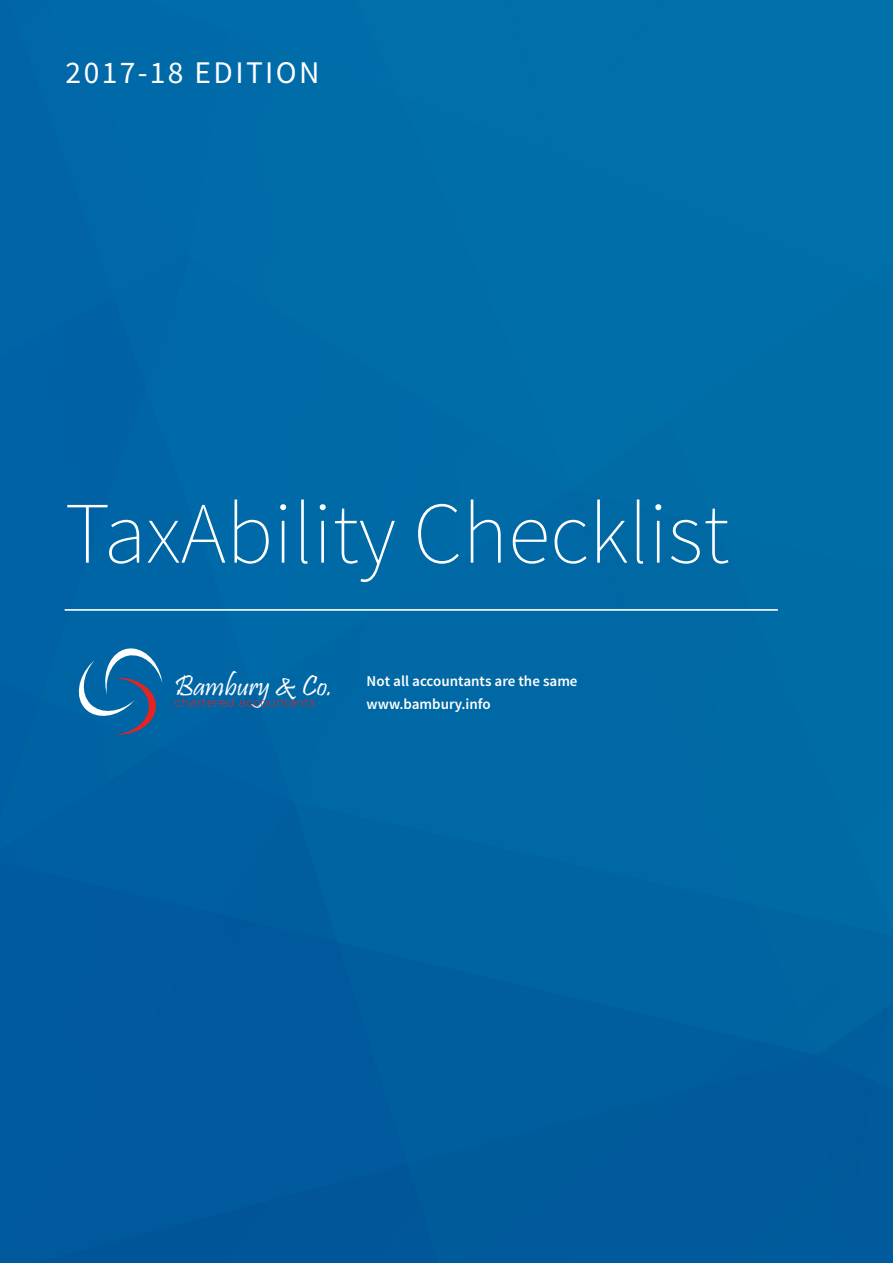
<style>
.page{position:relative;width:893px;height:1263px;background:#fff}
.page>*{position:absolute;margin:0;border:0;box-sizing:border-box;transform-origin:0 0}
.t1{font:200 87.45px "Source Sans Pro";color:#fff}
.t2{font:31.5px "Source Sans Pro";letter-spacing:.075em;color:#fff}
.t3{font:600 15px/22.5px "Source Sans Pro";color:#fff}
.s1{font-family:"Pristina";font-weight:400;font-size:29.7px}
</style>
<div class="page">
<div style="left:0;top:1055px;width:818px;height:208px;background:#005a9d"></div>
<div style="left:0;top:0;width:189px;height:257px;background:#0067a8"></div>
<div style="left:818px;top:1055px;width:75px;height:208px;background:#005a9b"></div>
<div style="left:0;top:859px;width:572px;height:196px;background:#005e9e"></div>
<div style="left:0;top:257px;width:572px;height:602px;background:#0066a5"></div>
<svg style="left:572px;top:690px;width:321px;height:365px;background:#0067a3"></svg>
<div style="left:189px;top:0;width:79px;height:489px;background:#006aa8"></div>
<div style="left:572px;top:489px;width:321px;height:201px;background:#006ba5"></div>
<div style="left:268px;top:0;width:625px;height:489px;background:#006ea8"></div>
<hr style="left:65px;top:609px;width:713px;height:2px;background:#fff">
<svg style="left:175px;top:697px;width:140px;height:10px"></svg>
<svg style="left:79px;top:648px;width:83px;height:86px;background:#2972a7"></svg>
<h2 class="t2" style="left:66px;top:53px;width:255px">2017-18 EDITION</h2>
<h1 class="t1" style="left:65px;top:481px;width:666px">TaxAbility Checklist</h1>
<p class="t3" style="left:367px;top:671px;width:212px;text-indent:-192px"><span class="s1">Bambury &amp; Co.</span> Not all accountants are the same www.bambury.info</p>
</div>
